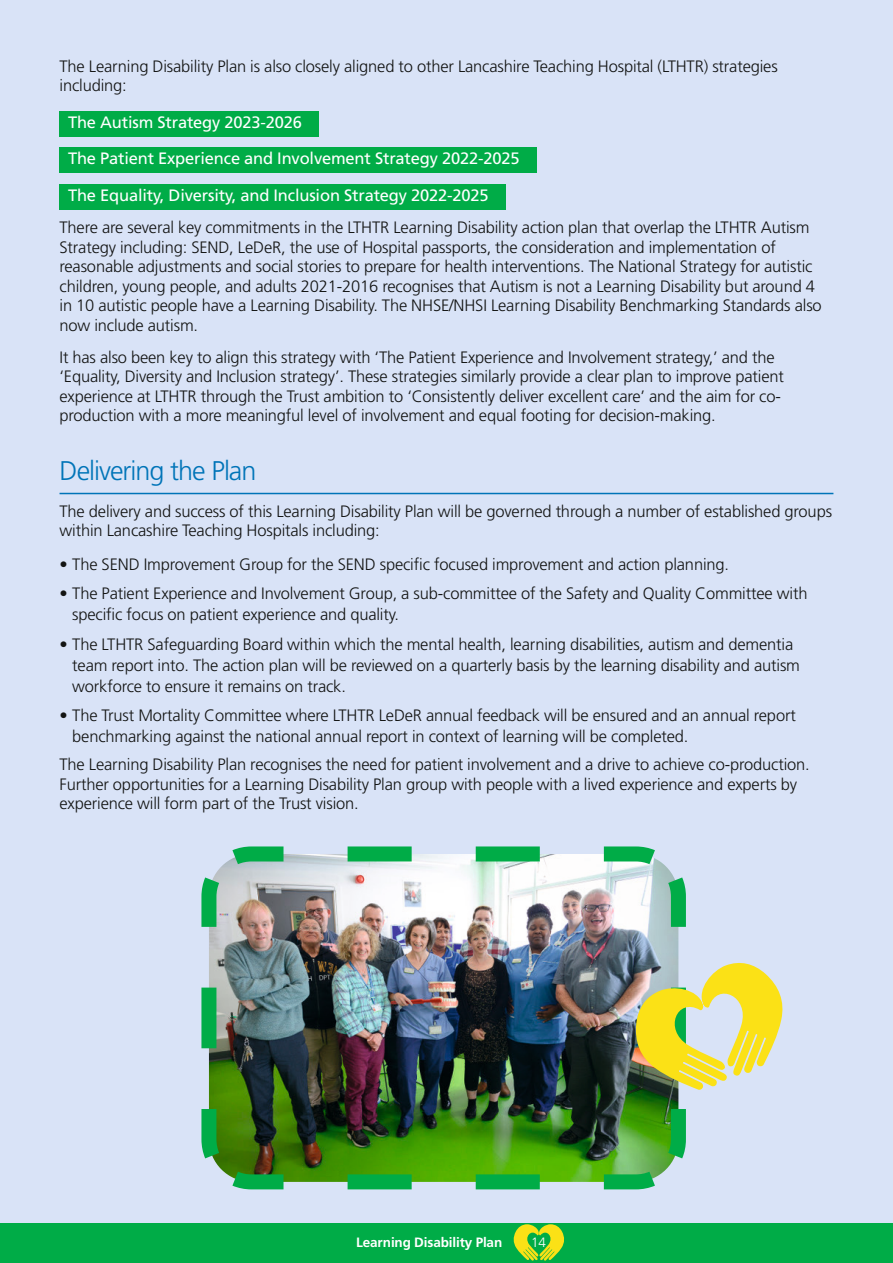
<style>
.page{position:relative;width:893px;height:1263px;background:#fff}
.page>*{position:absolute;margin:0;border:0;box-sizing:border-box;transform-origin:0 0}
.Page_headline{font:300 27px "Frutiger LT Std";letter-spacing:-.035em;color:#0074b8}
.body{font:300 16.5px/19.5px "Frutiger LT Std";letter-spacing:-.01em;color:#131413}
.Body_shading_lt_gree{font:16.5px "Frutiger LT Std";letter-spacing:-.01em;color:#fff}
.t1{font:700 13.5px "Frutiger LT Std";letter-spacing:-.01em;color:#fff}
.t2{font:300 13.5px "Frutiger LT Std";color:#fff}
</style>
<div class="page">
<div style="left:0;top:1222px;width:893px;height:41px;background:#00ac47"></div>
<svg style="left:513px;top:1224px;width:51px;height:37px"></svg>
<div style="left:0;top:0;width:893px;height:1222px;background:#d9e3f7"></div>
<div style="left:60px;top:111px;width:259px;height:25px;background:#00ac47"></div>
<div style="left:60px;top:148px;width:477px;height:25px;background:#00ac47"></div>
<div style="left:60px;top:184px;width:446px;height:25px;background:#00ac47"></div>
<hr style="left:60px;top:493px;width:773px;height:1px;background:#0074b8">
<img style="left:201px;top:846px;width:485px;height:344px">
<svg style="left:634px;top:957px;width:149px;height:133px"></svg>
<p class="body" style="left:60px;top:57px;width:720px">The Learning Disability Plan is also closely aligned to other Lancashire Teaching Hospital (LTHTR) strategies including:</p>
<p class="Body_shading_lt_gree" style="left:68px;top:112px;width:236px">The Autism Strategy 2023-2026</p>
<p class="Body_shading_lt_gree" style="left:68px;top:149px;width:453px">The Patient Experience and Involvement Strategy 2022-2025</p>
<p class="Body_shading_lt_gree" style="left:68px;top:185px;width:422px">The Equality, Diversity, and Inclusion Strategy 2022-2025</p>
<p class="body" style="left:60px;top:218px;width:764px">There are several key commitments in the LTHTR Learning Disability action plan that overlap the LTHTR Autism Strategy including: SEND, LeDeR, the use of Hospital passports, the consideration and implementation of reasonable adjustments and social stories to prepare for health interventions. The National Strategy for autistic children, young people, and adults 2021-2016 recognises that Autism is not a Learning Disability but around 4 in 10 autistic people have a Learning Disability. The NHSE/NHSI Learning Disability Benchmarking Standards also now include autism.</p>
<p class="body" style="left:60px;top:348px;width:726px">It has also been key to align this strategy with ‘The Patient Experience and Involvement strategy,’ and the ‘Equality, Diversity and Inclusion strategy’. These strategies similarly provide a clear plan to improve patient experience at LTHTR through the Trust ambition to ‘Consistently deliver excellent care’ and the aim for co&shy;production with a more meaningful level of involvement and equal footing for decision-making.</p>
<p class="Page_headline" style="left:60px;top:455px;width:198px">Delivering the Plan</p>
<p class="body" style="left:60px;top:501px;width:774px">The delivery and success of this Learning Disability Plan will be governed through a number of established groups within Lancashire Teaching Hospitals including:</p>
<p class="body" style="left:60px;top:555px;width:668px">• The SEND Improvement Group for the SEND specific focused improvement and action planning.</p>
<p class="body" style="left:72px;top:583px;width:737px;line-height:21px;text-indent:-13px">• The Patient Experience and Involvement Group, a sub-committee of the Safety and Quality Committee with specific focus on patient experience and quality.</p>
<p class="body" style="left:72px;top:634px;width:729px;line-height:21px;text-indent:-13px">• The LTHTR Safeguarding Board within which the mental health, learning disabilities, autism and dementia team report into. The action plan will be reviewed on a quarterly basis by the learning disability and autism workforce to ensure it remains on track.</p>
<p class="body" style="left:72px;top:705px;width:725px;line-height:21px;text-indent:-13px">• The Trust Mortality Committee where LTHTR LeDeR annual feedback will be ensured and an annual report benchmarking against the national annual report in context of learning will be completed.</p>
<p class="body" style="left:60px;top:755px;width:748px">The Learning Disability Plan recognises the need for patient involvement and a drive to achieve co-production.<br>Further opportunities for a Learning Disability Plan group with people with a lived experience and experts by experience will form part of the Trust vision.</p>
<p class="t1" style="left:356px;top:1235px;width:148px">Learning Disability Plan</p>
<p class="t2" style="left:531px;top:1235px;width:16px">14</p>
</div>
